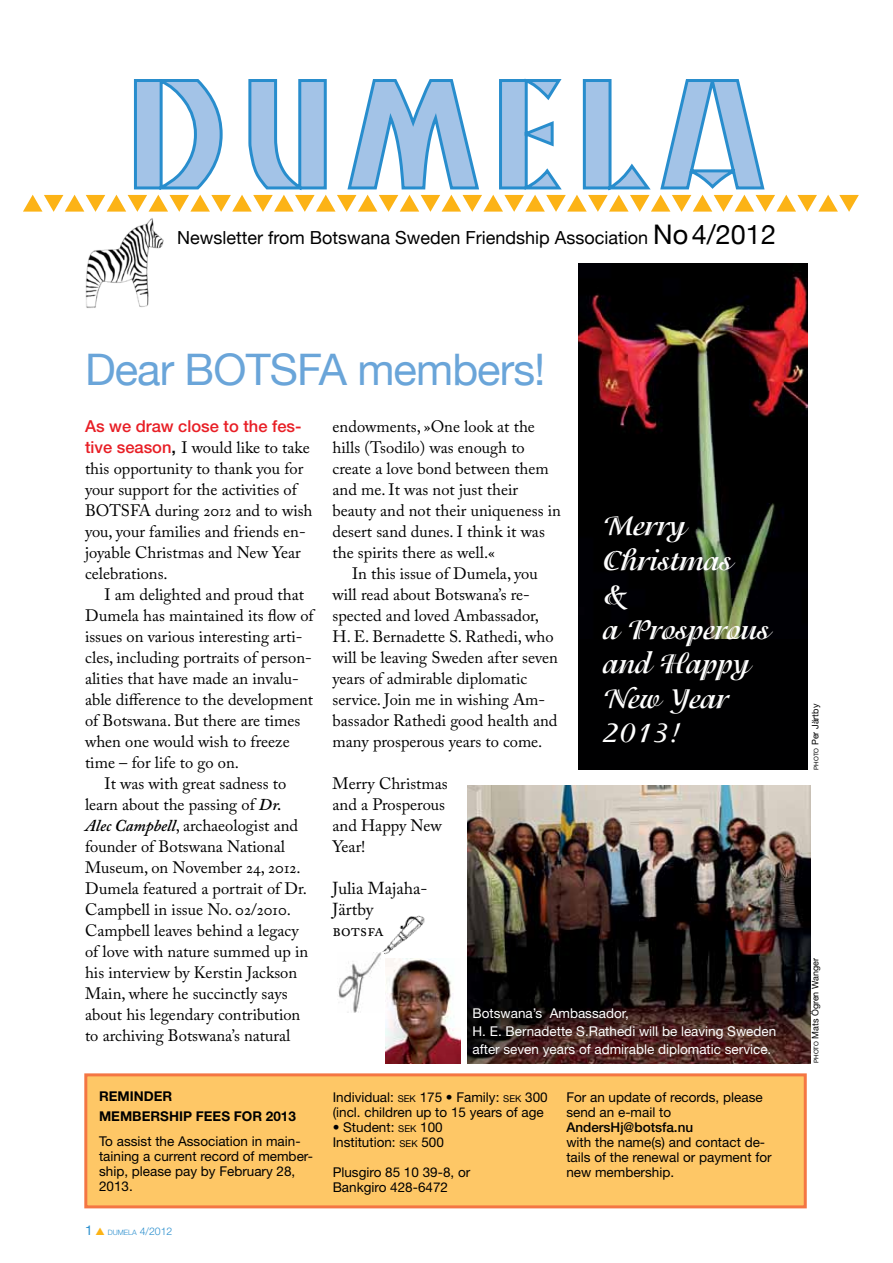
<style>
.page{position:relative;width:893px;height:1263px;background:#fff}
.page>*{position:absolute;margin:0;border:0;box-sizing:border-box;transform-origin:0 0}
.t1{font:43.5px "Helvetica Neue";letter-spacing:-.02em;color:#6aa5d9}
.t2{font:700 30px/34.5px "Isadora";color:#fff}
.t3{font:18px "Helvetica Neue";color:#000}
.t4{font:17.25px/21px "Adobe Caslon Pro";color:#000}
.t5{font:16.5px/21px "Adobe Caslon Pro";color:#000}
.t6{font:500 16.5px "Helvetica Neue";color:#e81e25}
.t7{font:13.5px/15px "Helvetica Neue";color:#000}
.t8{font:13.5px/18px "Helvetica Neue";color:#fff}
.t9{font:700 13.5px/19.5px "Helvetica Neue";color:#000}
.t10{font:500 13.5px "Helvetica Neue";color:#000}
.t11{font:9px "Helvetica Neue";color:#000}
.t12{font:300 7.35px "Helvetica Neue";color:#288dcd}
.s1{font-size:27px}
.s2{font-family:"Helvetica Neue";font-weight:500;color:#e81e25}
.s3{font-family:"Helvetica Neue";font-weight:500}
.s4{font-weight:600;font-style:italic}
.s5{font-weight:400;font-size:13.5px}
.s6{color:#fcb316}
.s7{font-size:10.5px}
.s8{font-size:9.45px}
.s9{font-size:6.3px}
</style>
<div class="page">
<svg style="left:23px;top:195px;width:836px;height:17px"></svg>
<img style="left:85px;top:218px;width:79px;height:90px">
<svg style="left:133px;top:78px;width:632px;height:113px"></svg>
<div style="left:84px;top:1073px;width:723px;height:135px;background:#fec766;border:3px solid #f47643"></div>
<img style="left:578px;top:263px;width:230px;height:376px">
<div style="left:578px;top:639px;width:230px;height:131px;background:#000001"></div>
<img style="left:468px;top:785px;width:342px;height:278px">
<img style="left:385px;top:962px;width:75px;height:101px">
<img style="left:382px;top:915px;width:50px;height:57px">
<img style="left:338px;top:952px;width:45px;height:61px">
<p class="t3" style="left:177px;top:222px;width:600px">Newsletter from Botswana Sweden Friendship Association <span class="s1">No4/2012</span></p>
<h1 class="t1" style="left:85px;top:333px;width:462px">Dear BOTSFA members!</h1>
<p class="t6" style="left:85px;top:416px;width:218px">As we draw close to the fes-</p>
<p class="t5" style="left:85px;top:437px;width:229px"><span class="s2">tive season</span><span class="s3">,</span> I would like to take this opportunity to thank you for your support for the activities of<br>BOTSFA during 2012 and to wish you, your families and friends en&shy;joyable Christmas and New Year celebrations.</p>
<p class="t5" style="left:105px;top:584px;width:201px">I am delighted and proud that</p>
<p class="t5" style="left:85px;top:605px;width:232px">Dumela has maintained its flow of</p>
<p class="t5" style="left:85px;top:626px;width:219px">issues on various interesting arti-</p>
<p class="t5" style="left:85px;top:647px;width:228px">cles, including portraits of person-</p>
<p class="t5" style="left:85px;top:668px;width:215px">alities that have made an invalu-</p>
<p class="t5" style="left:85px;top:689px;width:230px">able difference to the development</p>
<p class="t5" style="left:85px;top:710px;width:217px">of Botswana. But there are times</p>
<p class="t5" style="left:85px;top:731px;width:206px">when one would wish to freeze</p>
<p class="t5" style="left:85px;top:752px;width:156px">time – for life to go on.</p>
<p class="t5" style="left:105px;top:773px;width:183px">It was with great sadness to</p>
<p class="t5" style="left:85px;top:794px;width:198px">learn about the passing of <span class="s4">Dr.</span></p>
<p class="t5" style="left:85px;top:815px;width:215px"><span class="s4">Alec Campbell</span>, archaeologist and</p>
<p class="t5" style="left:85px;top:836px;width:201px">founder of Botswana National</p>
<p class="t5" style="left:85px;top:857px;width:217px">Museum, on November 24, 2012.</p>
<p class="t5" style="left:85px;top:878px;width:223px">Dumela featured a portrait of Dr.</p>
<p class="t5" style="left:85px;top:899px;width:207px">Campbell in issue No. 02/2010.</p>
<p class="t5" style="left:85px;top:920px;width:215px">Campbell leaves behind a legacy</p>
<p class="t5" style="left:85px;top:941px;width:225px">of love with nature summed up in</p>
<p class="t5" style="left:85px;top:962px;width:214px">his interview by Kerstin Jackson</p>
<p class="t5" style="left:85px;top:983px;width:204px">Main, where he succinctly says</p>
<p class="t5" style="left:85px;top:1004px;width:217px">about his legendary contribution</p>
<p class="t5" style="left:85px;top:1025px;width:207px">to archiving Botswana’s natural</p>
<p class="t9" style="left:99px;top:1086px;width:198px">REMINDER<br>MEMBERSHIP FEES FOR 2013</p>
<p class="t7" style="left:99px;top:1134px;width:215px">To assist the Association in main&shy;taining a current record of member&shy;ship, please pay by February 28,<br>2013.</p>
<p class="t12" style="left:85px;top:1227px;width:89px"><span class="s5">1</span> <span class="s6">▲</span> DUMELA <span class="s7">4/2012</span></p>
<p class="t5" style="left:333px;top:416px;width:230px">endowments, »One look at the hills (Tsodilo) was enough to create a love bond between them and me. It was not just their beauty and not their uniqueness in desert sand dunes. I think it was the spirits there as well.«</p>
<p class="t5" style="left:333px;top:563px;width:227px;text-indent:20px">In this issue of Dumela, you will read about Botswana’s re&shy;spected and loved Ambassador,<br>H. E. Bernadette S. Rathedi, who will be leaving Sweden after seven years of admirable diplomatic service. Join me in wishing Am&shy;bassador Rathedi good health and many prosperous years to come.</p>
<p class="t5" style="left:333px;top:773px;width:117px">Merry Christmas and a Prosperous and Happy New<br>Year!</p>
<p class="t4" style="left:333px;top:878px;width:96px">Julia Majaha-<br>Järtby botsfa</p>
<h2 class="t2" style="left:603px;top:508px;width:168px">Merry<br>Christmas<br>&amp;<br>a Prosperous and Happy<br>New Year<br>2013!</h2>
<p class="t8" style="left:472px;top:1004px;width:305px">Botswana’s Ambassador,<br>H. E. Bernadette S.Rathedi will be leaving Sweden after seven years of admirable diplomatic service.</p>
<p class="t7" style="left:333px;top:1089px;width:216px">Individual: <span class="s8">SEK</span> 175 • Family: <span class="s8">SEK</span> 300 (incl. children up to 15 years of age</p>
<p class="t7" style="left:333px;top:1119px;width:113px">• Student: <span class="s8">SEK</span> 100<br>Institution: <span class="s8">SEK</span> 500</p>
<p class="t7" style="left:333px;top:1164px;width:139px">Plusgiro 85 10 39-8, or<br>Bankgiro 428-6472</p>
<p class="t7" style="left:566px;top:1089px;width:198px">For an update of records, please send an e-mail to</p>
<p class="t10" style="left:566px;top:1119px;width:128px">AndersHj@botsfa.nu</p>
<p class="t7" style="left:566px;top:1134px;width:207px">with the name(s) and contact de&shy;tails of the renewal or payment for new membership.</p>
<p class="t11" style="left:808px;top:770px;width:67px;rotate:-90deg"><span class="s9">photo</span> Per Järtby</p>
<p class="t11" style="left:808px;top:1063px;width:106px;rotate:-90deg"><span class="s9">photo</span> Mats Ögren Wanger</p>
</div>
